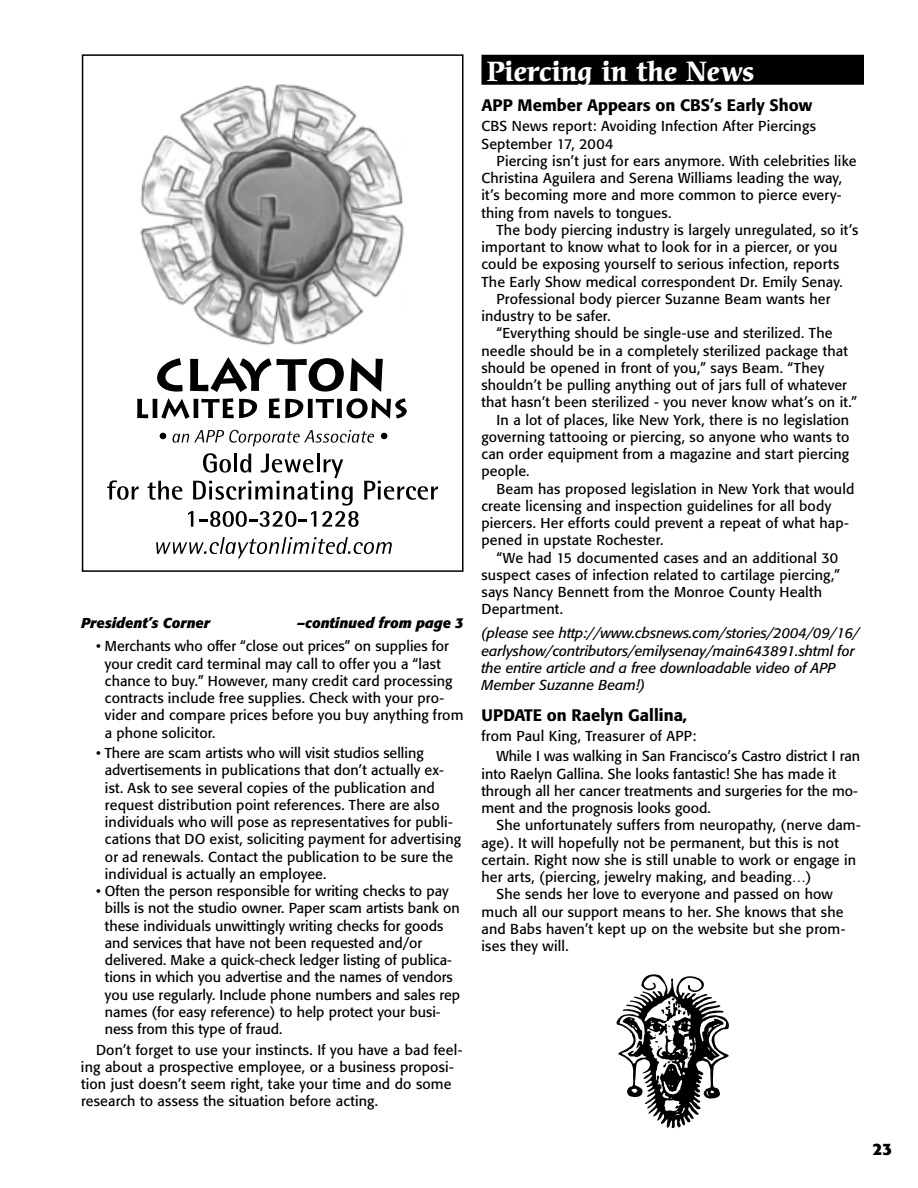
<style>
.page{position:relative;width:918px;height:1188px;background:#fff}
.page>*{position:absolute;margin:0;border:0;box-sizing:border-box;transform-origin:0 0}
.t1{font:700 27px "Cerigo";color:#fff}
.t2{font:500 16.5px "Formata";color:#000}
.t3{font:700 16.5px "Formata";color:#000}
.t4{font:14.25px/17.2px "Formata";letter-spacing:.01em;color:#000}
.t5{font:italic 14.25px/17.2px "Formata";color:#000}
.t6{font:italic 700 14.25px "Formata";color:#000}
</style>
<div class="page">
<div style="left:82px;top:54px;width:382px;height:518px;border:2px solid #000"></div>
<img style="left:140px;top:84px;width:264px;height:262px">
<svg style="left:157px;top:358px;width:26px;height:34px"></svg>
<svg style="left:190px;top:357px;width:154px;height:35px"></svg>
<svg style="left:350px;top:358px;width:33px;height:34px"></svg>
<svg style="left:137px;top:398px;width:120px;height:21px"></svg>
<svg style="left:269px;top:398px;width:138px;height:21px"></svg>
<svg style="left:107px;top:480px;width:32px;height:20px"></svg>
<svg style="left:148px;top:481px;width:34px;height:19px"></svg>
<svg style="left:188px;top:453px;width:250px;height:74px"></svg>
<svg style="left:156px;top:537px;width:236px;height:21px"></svg>
<svg style="left:160px;top:433px;width:6px;height:6px"></svg>
<svg style="left:173px;top:430px;width:201px;height:16px"></svg>
<svg style="left:381px;top:433px;width:6px;height:6px"></svg>
<div style="left:482px;top:55px;width:382px;height:30px;background:#000"></div>
<svg style="left:617px;top:975px;width:112px;height:153px"></svg>
<p class="t6" style="left:81px;top:614px;width:131px">President’s Corner</p>
<p class="t6" style="left:297px;top:614px;width:168px">–continued from page 3</p>
<p class="t4" style="left:105px;top:638px;width:360px;text-indent:-9px">• Merchants who offer “close out prices” on supplies for your credit card terminal may call to offer you a “last chance to buy.” However, many credit card processing contracts include free supplies. Check with your pro&shy;vider and compare prices before you buy anything from a phone solicitor.</p>
<p class="t4" style="left:105px;top:744px;width:358px;text-indent:-9px">• There are scam artists who will visit studios selling advertisements in publications that don’t actually ex&shy;ist. Ask to see several copies of the publication and request distribution point references. There are also individuals who will pose as representatives for publi&shy;cations that DO exist, soliciting payment for advertising or ad renewals. Contact the publication to be sure the individual is actually an employee.</p>
<p class="t4" style="left:105px;top:882px;width:357px;text-indent:-9px">• Often the person responsible for writing checks to pay bills is not the studio owner. Paper scam artists bank on these individuals unwittingly writing checks for goods and services that have not been requested and/or delivered. Make a quick-check ledger listing of publica&shy;tions in which you advertise and the names of vendors you use regularly. Include phone numbers and sales rep names (for easy reference) to help protect your busi&shy;ness from this type of fraud.</p>
<p class="t4" style="left:81px;top:1041px;width:383px;text-indent:15px">Don’t forget to use your instincts. If you have a bad feel&shy;ing about a prospective employee, or a business proposi&shy;tion just doesn’t seem right, take your time and do some research to assess the situation before acting.</p>
<h1 class="t1" style="left:487px;top:55px;width:269px">Piercing in the News</h1>
<p class="t2" style="left:482px;top:95px;width:332px">APP Member Appears on CBS’s Early Show</p>
<p class="t4" style="left:482px;top:118px;width:336px">CBS News report: Avoiding Infection After Piercings<br>September 17, 2004</p>
<p class="t4" style="left:482px;top:152px;width:376px;text-indent:15px">Piercing isn’t just for ears anymore. With celebrities like Christina Aguilera and Serena Williams leading the way, it’s becoming more and more common to pierce every&shy;thing from navels to tongues.</p>
<p class="t4" style="left:497px;top:221px;width:363px">The body piercing industry is largely unregulated, so it’s</p>
<p class="t4" style="left:482px;top:239px;width:358px">important to know what to look for in a piercer, or you</p>
<p class="t4" style="left:482px;top:256px;width:359px">could be exposing yourself to serious infection, reports</p>
<p class="t4" style="left:482px;top:273px;width:363px">The Early Show medical correspondent Dr. Emily Senay.</p>
<p class="t4" style="left:497px;top:290px;width:335px">Professional body piercer Suzanne Beam wants her</p>
<p class="t4" style="left:482px;top:308px;width:131px">industry to be safer.</p>
<p class="t4" style="left:497px;top:325px;width:337px">“Everything should be single-use and sterilized. The</p>
<p class="t4" style="left:482px;top:342px;width:368px">needle should be in a completely sterilized package that</p>
<p class="t4" style="left:482px;top:359px;width:344px">should be opened in front of you,” says Beam. “They</p>
<p class="t4" style="left:482px;top:377px;width:367px">shouldn’t be pulling anything out of jars full of whatever</p>
<p class="t4" style="left:482px;top:394px;width:377px">that hasn’t been sterilized - you never know what’s on it.”</p>
<p class="t4" style="left:497px;top:411px;width:354px">In a lot of places, like New York, there is no legislation</p>
<p class="t4" style="left:482px;top:428px;width:369px">governing tattooing or piercing, so anyone who wants to</p>
<p class="t4" style="left:482px;top:446px;width:369px">can order equipment from a magazine and start piercing</p>
<p class="t4" style="left:482px;top:463px;width:50px">people.</p>
<p class="t4" style="left:497px;top:480px;width:359px">Beam has proposed legislation in New York that would</p>
<p class="t4" style="left:482px;top:497px;width:351px">create licensing and inspection guidelines for all body</p>
<p class="t4" style="left:482px;top:515px;width:369px">piercers. Her efforts could prevent a repeat of what hap-</p>
<p class="t4" style="left:482px;top:532px;width:183px">pened in upstate Rochester.</p>
<p class="t4" style="left:497px;top:549px;width:343px">“We had 15 documented cases and an additional 30</p>
<p class="t4" style="left:482px;top:566px;width:360px">suspect cases of infection related to cartilage piercing,”</p>
<p class="t4" style="left:482px;top:584px;width:342px">says Nancy Bennett from the Monroe County Health</p>
<p class="t4" style="left:482px;top:601px;width:83px">Department.</p>
<p class="t5" style="left:482px;top:625px;width:380px">(please see http://www.cbsnews.com/stories/2004/09/16/ earlyshow/contributors/emilysenay/main643891.shtml for the entire article and a free downloadable video of APP Member Suzanne Beam!)</p>
<p class="t2" style="left:482px;top:705px;width:207px">UPDATE on Raelyn Gallina,</p>
<p class="t4" style="left:497px;top:726px;width:365px;line-height:20.5px;text-indent:-15px">from Paul King, Treasurer of APP:<br>While I was walking in San Francisco’s Castro district I ran</p>
<p class="t4" style="left:482px;top:765px;width:378px">into Raelyn Gallina. She looks fantastic! She has made it through all her cancer treatments and surgeries for the mo&shy;ment and the prognosis looks good.</p>
<p class="t4" style="left:497px;top:817px;width:366px">She unfortunately suffers from neuropathy, (nerve dam-</p>
<p class="t4" style="left:482px;top:834px;width:359px">age). It will hopefully not be permanent, but this is not</p>
<p class="t4" style="left:482px;top:851px;width:376px">certain. Right now she is still unable to work or engage in</p>
<p class="t4" style="left:482px;top:869px;width:331px">her arts, (piercing, jewelry making, and beading…)</p>
<p class="t4" style="left:497px;top:886px;width:338px">She sends her love to everyone and passed on how</p>
<p class="t4" style="left:482px;top:903px;width:363px">much all our support means to her. She knows that she</p>
<p class="t4" style="left:482px;top:920px;width:366px">and Babs haven’t kept up on the website but she prom-</p>
<p class="t4" style="left:482px;top:938px;width:89px">ises they will.</p>
<p class="t3" style="left:873px;top:1139px;width:21px">23</p>
</div>
